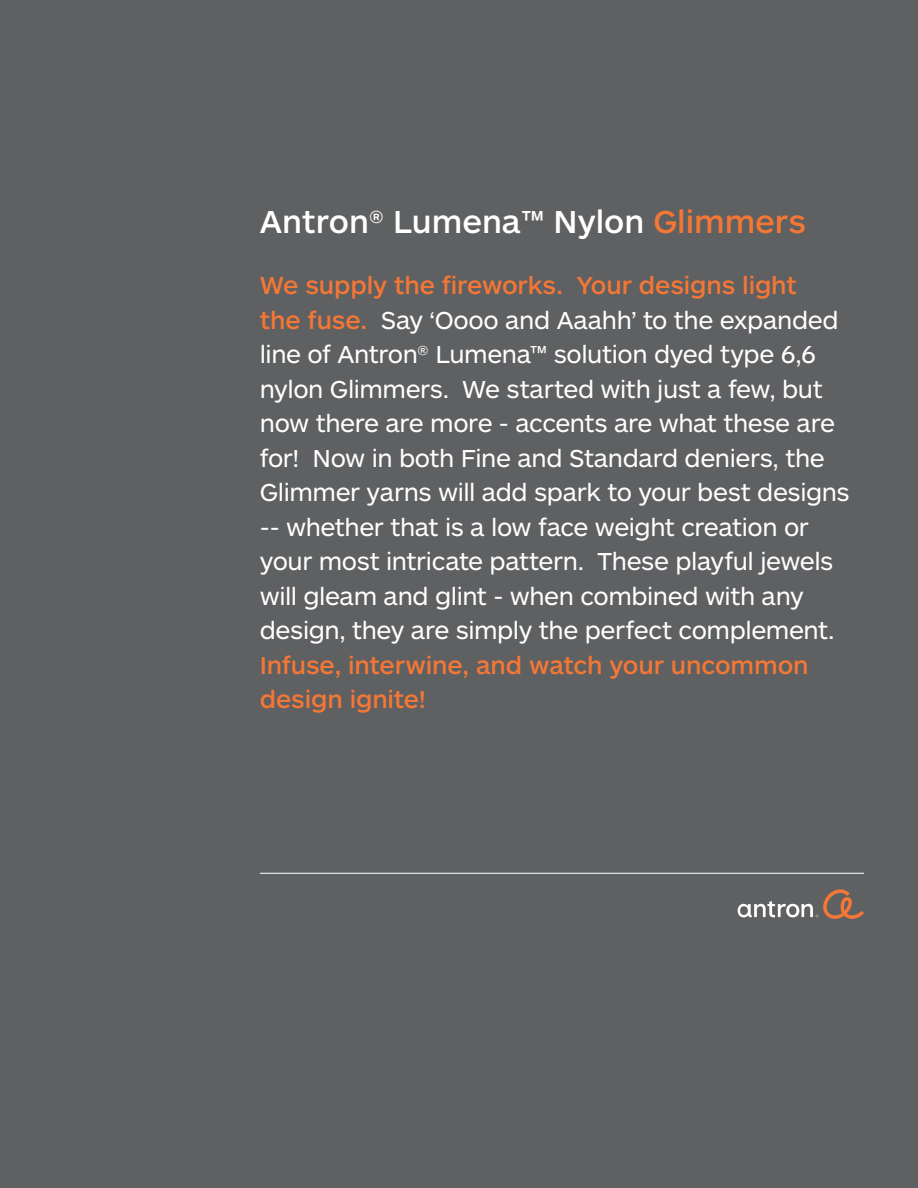
<style>
.page{position:relative;width:918px;height:1188px;background:#5f6062}
.page>*{position:absolute;margin:0;border:0;box-sizing:border-box;transform-origin:0 0}
.t1{font:500 33px "ARS Maquette Pro";color:#fff}
.t2{font:25.5px/34.5px "ARS Maquette Pro";letter-spacing:-.015em;color:#fff}
.t3{font:500 25.5px/34.5px "ARS Maquette Pro";letter-spacing:-.005em;color:#f47735}
.s1{color:#f47735}
.s2{font-weight:500;color:#f47735}
</style>
<div class="page">
<hr style="left:260px;top:873px;width:604px;height:1px;background:#fff">
<svg style="left:738px;top:889px;width:126px;height:30px"></svg>
<p class="t1" style="left:260px;top:200px;width:548px">Antron® Lumena™ Nylon <span class="s1">Glimmers</span></p>
<p class="t2" style="left:260px;top:267px;width:591px"><span class="s2">We supply the fireworks. Your designs light<br>the fuse.</span> Say ‘Oooo and Aaahh’ to the expanded line of Antron® Lumena™ solution dyed type 6,6 nylon Glimmers. We started with just a few, but now there are more - accents are what these are for! Now in both Fine and Standard deniers, the Glimmer yarns will add spark to your best designs -- whether that is a low face weight creation or your most intricate pattern. These playful jewels will gleam and glint - when combined with any design, they are simply the perfect complement.</p>
<p class="t3" style="left:260px;top:646px;width:550px">Infuse, interwine, and watch your uncommon design ignite!</p>
</div>
